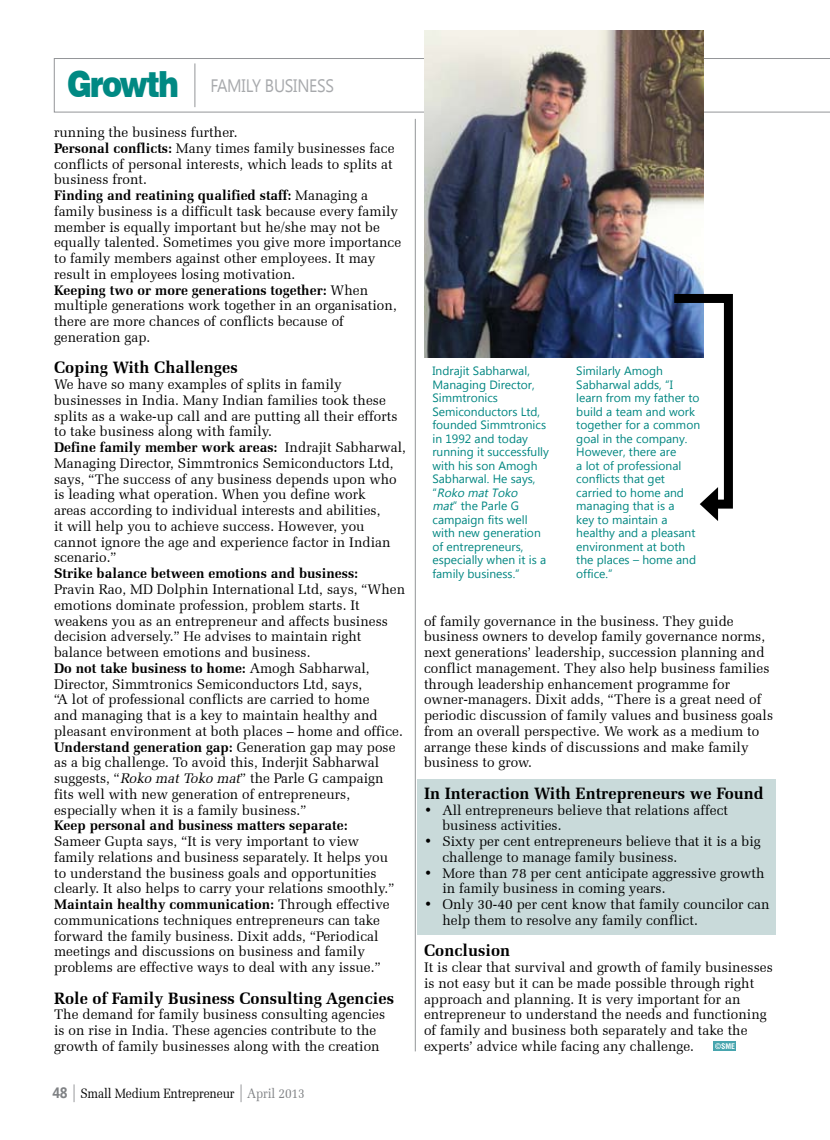
<style>
.page{position:relative;width:830px;height:1140px;background:#fff}
.page>*{position:absolute;margin:0;border:0;box-sizing:border-box;transform-origin:0 0}
.t1{font:18px "Segoe UI";letter-spacing:-.015em;color:#a7a9ac;scale:.9 1}
.t2{font:700 16.5px "Zapf Elliptical 711 BT";letter-spacing:.005em;color:#000}
.t3{font:13.8px/15.8px "Zapf Elliptical 711 BT";letter-spacing:.005em;color:#000}
.t4{font:700 13.8px "Zapf Elliptical 711 BT";letter-spacing:.005em;color:#000}
.t5{font:13.5px "Zapf Elliptical 711 BT";letter-spacing:-.01em;color:#000;scale:.9 1}
.t6{font:12px/13.5px "Segoe UI";color:#008681}
.s1{font-family:"Swiss 721 BT";font-weight:900;font-size:36px;color:#008983}
.s2{font-weight:700}
.s3{font-style:italic}
.s4{font-family:"Segoe UI";font-weight:700;font-size:15px;color:#808285}
.s5{font-size:17.7px;color:#808285}
.s6{color:#808285}
</style>
<div class="page">
<div style="left:417px;top:779px;width:358px;height:155px;background:#c9dada"></div>
<svg style="left:54px;top:58px;width:775px;height:54px"></svg>
<hr style="left:194px;top:63px;width:1px;height:44px;background:#939598">
<div style="left:713px;top:1041px;width:22px;height:10px;background:#47a5ae"></div>
<svg style="left:715px;top:1043px;width:19px;height:6px"></svg>
<img style="left:424px;top:30px;width:279px;height:328px">
<hr style="left:414px;top:119px;width:1px;height:932px;background:#939598">
<svg style="left:664px;top:289px;width:69px;height:232px"></svg>
<h1 class="t1" style="left:67px;top:73px;width:298px"><span class="s1">Growth</span> family business</h1>
<p class="t3" style="left:54px;top:124px;width:348px">running the business further.<br><span class="s2">Personal conflicts:</span> Many times family businesses face conflicts of personal interests, which leads to splits at business front.<br><span class="s2">Finding and reatining qualified staff:</span> Managing a family business is a difficult task because every family member is equally important but he/she may not be equally talented. Sometimes you give more importance to family members against other employees. It may result in employees losing motivation.<br><span class="s2">Keeping two or more generations together:</span> When multiple generations work together in an organisation, there are more chances of conflicts because of generation gap.</p>
<p class="t2" style="left:54px;top:358px;width:185px">Coping With Challenges</p>
<p class="t3" style="left:54px;top:376px;width:353px">We have so many examples of splits in family businesses in India. Many Indian families took these splits as a wake-up call and are putting all their efforts to take business along with family.<br><span class="s2">Define family member work areas:</span> Indrajit Sabharwal, Managing Director, Simmtronics Semiconductors Ltd, says, “The success of any business depends upon who is leading what operation. When you define work<br>areas according to individual interests and abilities,<br>it will help you to achieve success. However, you cannot ignore the age and experience factor in Indian scenario.”</p>
<p class="t4" style="left:54px;top:565px;width:305px">Strike balance between emotions and business:</p>
<p class="t3" style="left:54px;top:581px;width:352px">Pravin Rao, MD Dolphin International Ltd, says, “When emotions dominate profession, problem starts. It weakens you as an entrepreneur and affects business decision adversely.” He advises to maintain right balance between emotions and business.<br><span class="s2">Do not take business to home:</span> Amogh Sabharwal, Director, Simmtronics Semiconductors Ltd, says,<br>“A lot of professional conflicts are carried to home<br>and managing that is a key to maintain healthy and pleasant environment at both places – home and office.<br><span class="s2">Understand generation gap:</span> Generation gap may pose as a big challenge. To avoid this, Inderjit Sabharwal suggests, “<span class="s3">Roko matToko mat</span>” the Parle G campaign fits well with new generation of entrepreneurs, especially when it is a family business.”</p>
<p class="t4" style="left:54px;top:817px;width:295px">Keep personal and business matters separate:</p>
<p class="t3" style="left:54px;top:833px;width:342px">Sameer Gupta says, “It is very important to view family relations and business separately. It helps you to understand the business goals and opportunities clearly. It also helps to carry your relations smoothly.” <span class="s2">Maintain healthy communication:</span> Through effective communications techniques entrepreneurs can take forward the family business. Dixit adds, “Periodical meetings and discussions on business and family problems are effective ways to deal with any issue.”</p>
<p class="t2" style="left:54px;top:988px;width:341px">Role of Family Business Consulting Agencies</p>
<p class="t3" style="left:54px;top:1006px;width:332px">The demand for family business consulting agencies is on rise in India. These agencies contribute to the growth of family businesses along with the creation</p>
<p class="t5" style="left:52px;top:1085px;width:282px"><span class="s4">48</span> <span class="s5">|</span> Small Medium Entrepreneur <span class="s5">|</span> <span class="s6">April 2013</span></p>
<p class="t6" style="left:432px;top:364px;width:118px">Indrajit Sabharwal,<br>Managing Director,<br>Simmtronics<br>Semiconductors Ltd, founded Simmtronics in 1992 and today running it successfully with his son Amogh<br>Sabharwal. He says,<br>“ <span class="s3">Roko matToko<br>mat</span>” the Parle G campaign fits well with new generation of entrepreneurs, especially when it is a family business.”</p>
<p class="t6" style="left:576px;top:364px;width:125px">Similarly Amogh<br>Sabharwal adds, “I learn from my father to build a team and work together for a common goal in the company.<br>However, there are<br>a lot of professional conflicts that get carried to home and managing that is a<br>key to maintain a healthy and a pleasant environment at both the places – home and office.”</p>
<p class="t3" style="left:424px;top:613px;width:350px">of family governance in the business. They guide business owners to develop family governance norms, next generations’ leadership, succession planning and conflict management. They also help business families through leadership enhancement programme for owner-managers. Dixit adds, “There is a great need of periodic discussion of family values and business goals from an overall perspective. We work as a medium to arrange these kinds of discussions and make family business to grow.</p>
<p class="t2" style="left:424px;top:783px;width:341px">In Interaction With Entrepreneurs we Found</p>
<p class="t3" style="left:442px;top:802px;width:287px;text-indent:-18px">• All entrepreneurs believe that relations affect business activities.</p>
<p class="t3" style="left:442px;top:833px;width:320px;text-indent:-18px">• Sixty per cent entrepreneurs believe that it is a big challenge to manage family business.</p>
<p class="t3" style="left:442px;top:865px;width:323px;text-indent:-18px">• More than 78 per cent anticipate aggressive growth in family business in coming years.</p>
<p class="t3" style="left:442px;top:896px;width:328px;text-indent:-18px">• Only 30-40 per cent know that family councilor can help them to resolve any family conflict.</p>
<p class="t2" style="left:424px;top:941px;width:88px">Conclusion</p>
<p class="t3" style="left:424px;top:959px;width:350px">It is clear that survival and growth of family businesses is not easy but it can be made possible through right approach and planning. It is very important for an entrepreneur to understand the needs and functioning of family and business both separately and take the experts’ advice while facing any challenge.</p>
</div>
